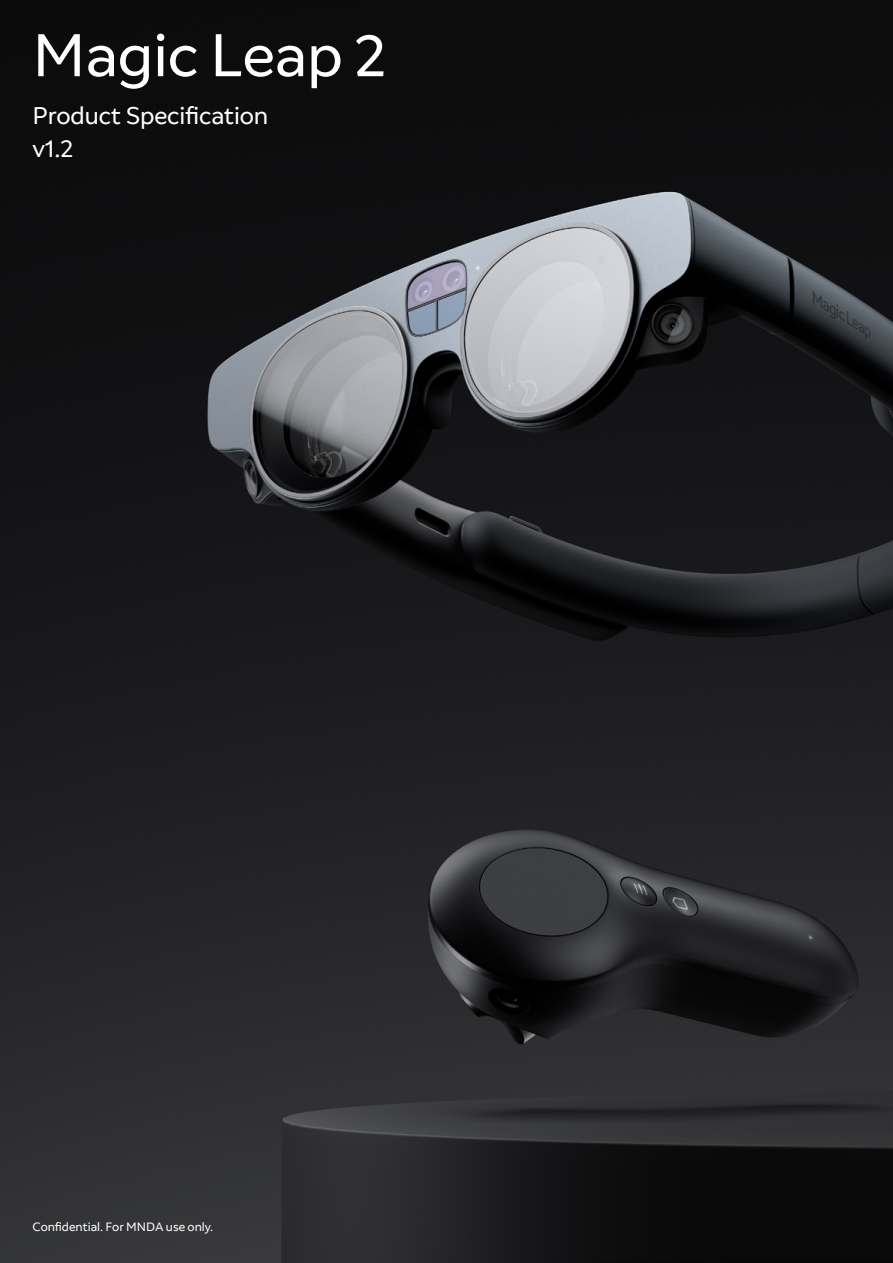
<style>
.page{position:relative;width:893px;height:1263px;background:#fff}
.page>*{position:absolute;margin:0;border:0;box-sizing:border-box;transform-origin:0 0}
.t1{font:60px "Lomino";letter-spacing:-.005em;color:#fff}
.t2{font:24px/33px "Lomino";letter-spacing:-.005em;color:#fff}
.t3{font:12px "Lomino";color:#fff}
</style>
<div class="page">
<img style="left:0;top:0;width:893px;height:1263px">
<h1 class="t1" style="left:32px;top:18px;width:356px">Magic Leap 2</h1>
<h2 class="t2" style="left:32px;top:100px;width:237px">Product Specification v1.2</h2>
<p class="t3" style="left:32px;top:1219px;width:182px">Confidential. For MNDA use only.</p>
</div>
